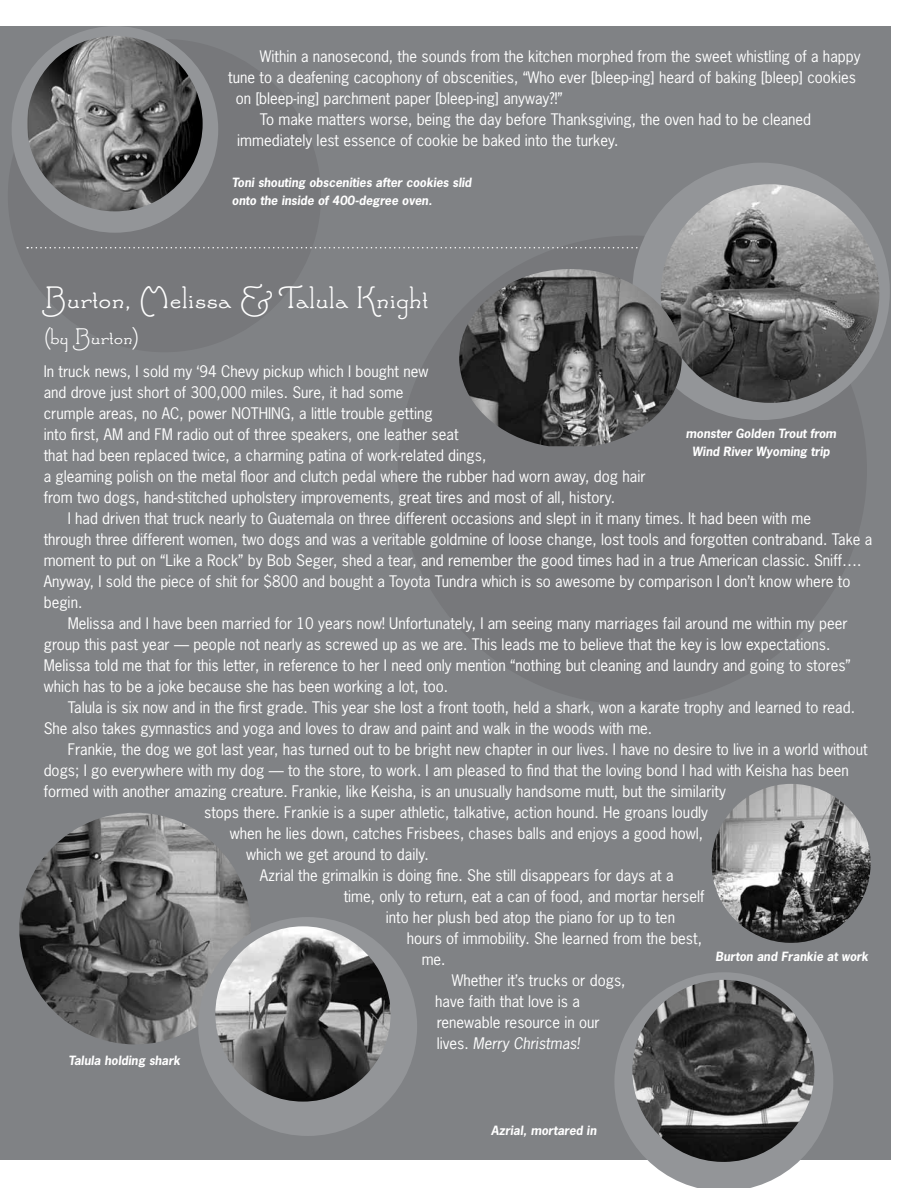
<style>
.page{position:relative;width:918px;height:1188px;background:#fff}
.page>*{position:absolute;margin:0;border:0;box-sizing:border-box;transform-origin:0 0}
.t1{font:33px "Santa's Sleigh Full";color:#fff}
.t2{font:24px "Santa's Sleigh Full";color:#fff}
.t3{font:15px/21px "News Gothic";color:#fff}
.t4{font:italic 15px "News Gothic";color:#fff}
.t5{font:italic 700 12px/18px "News Gothic";color:#fff}
.s1{font-style:normal}
</style>
<div class="page">
<div style="left:0;top:26px;width:890px;height:1134px;background:#808285"></div>
<svg style="left:614px;top:972px;width:219px;height:216px;fill:#939598"></svg>
<div style="left:398px;top:236px;width:469px;height:469px;background:#77787b;border-radius:50%"></div>
<div style="left:8px;top:39px;width:313px;height:313px;background:#77787b;border-radius:50%"></div>
<svg style="left:27px;top:247px;width:611px;height:1px"></svg>
<div style="left:12px;top:26px;width:206px;height:207px;background:#939598;border-radius:50%"></div>
<img style="left:27px;top:36px;width:176px;height:175px;border-radius:88px">
<div style="left:632px;top:163px;width:258px;height:257px;background:#939598;border-radius:50%"></div>
<img style="left:661px;top:184px;width:218px;height:219px;border-radius:109px">
<img style="left:712px;top:784px;width:159px;height:159px;border-radius:79px">
<img style="left:632px;top:980px;width:182px;height:182px;border-radius:91px">
<img style="left:19px;top:813px;width:232px;height:231px;border-radius:116px">
<div style="left:198px;top:917px;width:219px;height:219px;background:#939598;border-radius:50%"></div>
<img style="left:215px;top:926px;width:176px;height:176px;border-radius:88px">
<img style="left:459px;top:269px;width:223px;height:177px">
<p class="t3" style="left:260px;top:46px;width:602px">Within a nanosecond, the sounds from the kitchen morphed from the sweet whistling of a happy</p>
<p class="t3" style="left:228px;top:67px;width:629px">tune to a deafening cacophony of obscenities, “Who ever [bleep-ing] heard of baking [bleep] cookies</p>
<p class="t3" style="left:236px;top:88px;width:329px">on [bleep-ing] parchment paper [bleep-ing] anyway?!”</p>
<p class="t3" style="left:260px;top:109px;width:553px">To make matters worse, being the day before Thanksgiving, the oven had to be cleaned</p>
<p class="t3" style="left:237px;top:130px;width:383px">immediately lest essence of cookie be baked into the turkey.</p>
<p class="t5" style="left:232px;top:174px;width:241px">Toni shouting obscenities after cookies slid onto the inside of 400-degree oven.</p>
<h1 class="t1" style="left:44px;top:278px;width:387px">Burton, Melissa &amp; Talula Knight</h1>
<h2 class="t2" style="left:44px;top:322px;width:97px">(by Burton)</h2>
<p class="t3" style="left:44px;top:361px;width:603px">In truck news, I sold my ‘94 Chevy pickup which I bought new<br>and drove just short of 300,000 miles. Sure, it had some<br>crumple areas, no AC, power NOTHING, a little trouble getting<br>into first, AM and FM radio out of three speakers, one leather seat<br>that had been replaced twice, a charming patina of work-related dings,<br>a gleaming polish on the metal floor and clutch pedal where the rubber had worn away, dog hair from two dogs, hand-stitched upholstery improvements, great tires and most of all, history.</p>
<p class="t3" style="left:68px;top:508px;width:745px">I had driven that truck nearly to Guatemala on three different occasions and slept in it many times. It had been with me</p>
<p class="t3" style="left:44px;top:529px;width:830px">through three different women, two dogs and was a veritable goldmine of loose change, lost tools and forgotten contraband. Take a</p>
<p class="t3" style="left:44px;top:550px;width:819px">moment to put on “Like a Rock” by Bob Seger, shed a tear, and remember the good times had in a true American classic. Sniff….</p>
<p class="t3" style="left:44px;top:571px;width:808px">Anyway, I sold the piece of shit for $800 and bought a Toyota Tundra which is so awesome by comparison I don’t know where to</p>
<p class="t3" style="left:44px;top:592px;width:40px">begin.</p>
<p class="t3" style="left:68px;top:613px;width:781px">Melissa and I have been married for 10 years now! Unfortunately, I am seeing many marriages fail around me within my peer</p>
<p class="t3" style="left:44px;top:634px;width:788px">group this past year — people not nearly as screwed up as we are. This leads me to believe that the key is low expectations.</p>
<p class="t3" style="left:44px;top:655px;width:809px">Melissa told me that for this letter, in reference to her I need only mention “nothing but cleaning and laundry and going to stores”</p>
<p class="t3" style="left:44px;top:676px;width:406px">which has to be a joke because she has been working a lot, too.</p>
<p class="t3" style="left:68px;top:697px;width:789px">Talula is six now and in the first grade. This year she lost a front tooth, held a shark, won a karate trophy and learned to read.</p>
<p class="t3" style="left:44px;top:718px;width:610px">She also takes gymnastics and yoga and loves to draw and paint and walk in the woods with me.</p>
<p class="t3" style="left:68px;top:739px;width:802px">Frankie, the dog we got last year, has turned out to be bright new chapter in our lives. I have no desire to live in a world without</p>
<p class="t3" style="left:44px;top:760px;width:807px">dogs; I go everywhere with my dog — to the store, to work. I am pleased to find that the loving bond I had with Keisha has been</p>
<p class="t3" style="left:44px;top:781px;width:684px">formed with another amazing creature. Frankie, like Keisha, is an unusually handsome mutt, but the similarity</p>
<p class="t3" style="left:204px;top:802px;width:505px">stops there. Frankie is a super athletic, talkative, action hound. He groans loudly</p>
<p class="t3" style="left:230px;top:823px;width:475px">when he lies down, catches Frisbees, chases balls and enjoys a good howl,</p>
<p class="t3" style="left:246px;top:844px;width:184px">which we get around to daily.</p>
<p class="t3" style="left:260px;top:865px;width:415px">Azrial the grimalkin is doing fine. She still disappears for days at a</p>
<p class="t3" style="left:344px;top:886px;width:362px">time, only to return, eat a can of food, and mortar herself</p>
<p class="t3" style="left:386px;top:907px;width:291px">into her plush bed atop the piano for up to ten</p>
<p class="t3" style="left:407px;top:928px;width:297px">hours of immobility. She learned from the best,</p>
<p class="t3" style="left:422px;top:949px;width:25px">me.</p>
<p class="t3" style="left:452px;top:970px;width:175px">Whether it’s trucks or dogs,</p>
<p class="t3" style="left:435px;top:991px;width:146px">have faith that love is a</p>
<p class="t3" style="left:437px;top:1012px;width:164px">renewable resource in our</p>
<p class="t4" style="left:437px;top:1034px;width:144px"><span class="s1">lives.</span> Merry Christmas!</p>
<p class="t5" style="left:686px;top:425px;width:152px;text-align:center">monster Golden Trout from<br>Wind River Wyoming trip</p>
<p class="t5" style="left:716px;top:947px;width:154px">Burton and Frankie at work</p>
<p class="t5" style="left:68px;top:1051px;width:113px">Talula holding shark</p>
<p class="t5" style="left:491px;top:1121px;width:107px">Azrial, mortared in</p>
</div>
